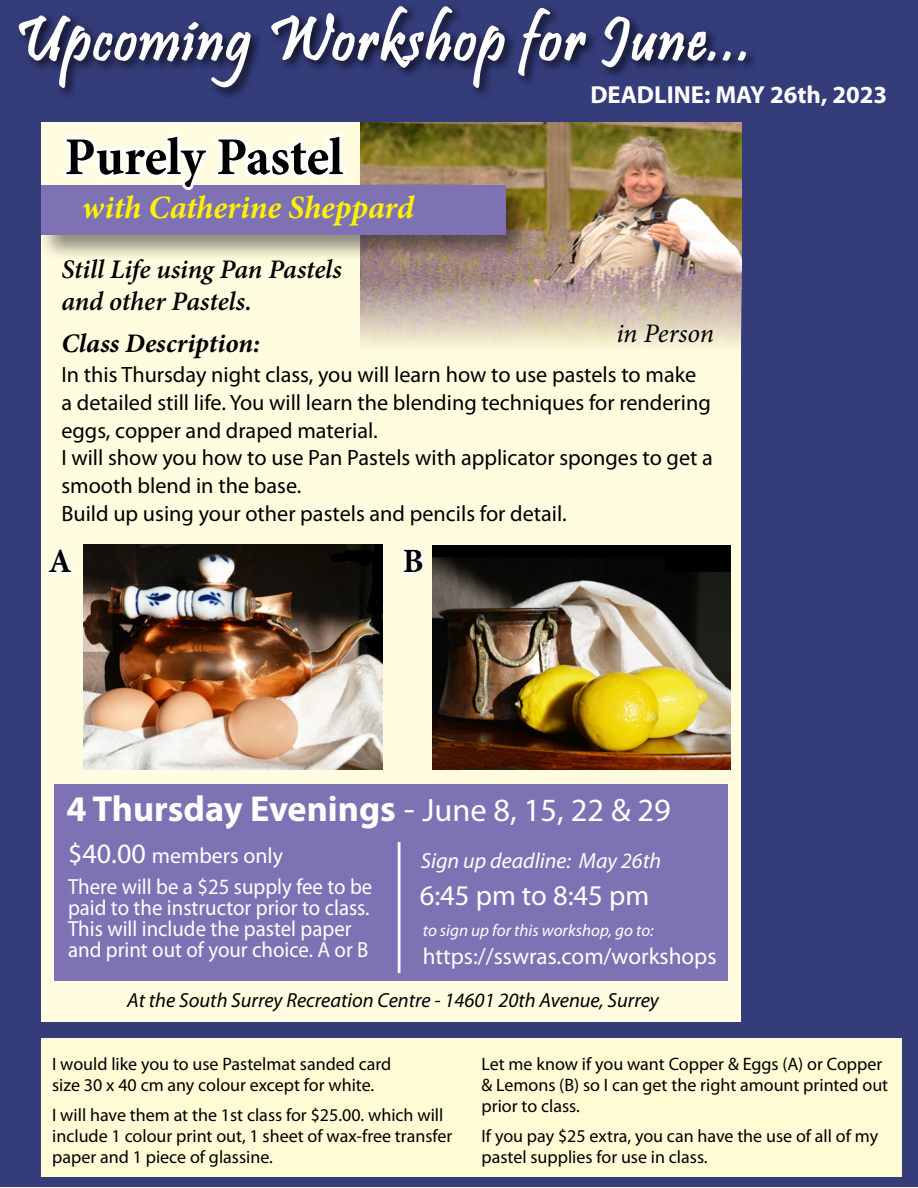
<style>
.page{position:relative;width:918px;height:1188px;background:#fff}
.page>*{position:absolute;margin:0;border:0;box-sizing:border-box;transform-origin:0 0}
.t1{font:63.6px "Pristina";letter-spacing:.04em;color:#fff}
.t2{font:700 53.1px "Minion Pro";letter-spacing:-.005em;color:#000}
.t3{font:700 36.15px "Myriad Pro";color:#fff}
.t4{font:700 34.05px "Minion Pro";color:#000}
.t5{font:italic 700 32.4px "Minion Pro";letter-spacing:-.005em;color:#fff200}
.t6{font:28.65px "Myriad Pro";color:#fff}
.t7{font:italic 600 26.85px/31.5px "Minion Pro";letter-spacing:-.01em;color:#000}
.t8{font:italic 700 26.85px "Minion Pro";letter-spacing:.005em;color:#000}
.t9{font:italic 26.85px "Minion Pro";letter-spacing:-.005em;color:#000}
.t10{font:700 24.75px "Myriad Pro";color:#fff}
.t11{font:23.1px "Myriad Pro";color:#fff}
.t12{font:22.2px/27.8px "Myriad Pro";color:#000}
.t13{font:21.9px/21.1px "Myriad Pro";color:#fff;scale:.95 1}
.t14{font:21.9px/31px "Myriad Pro";color:#fff}
.t15{font:italic 21.9px "Myriad Pro";color:#fff}
.t16{font:italic 20.4px "Myriad Pro";color:#000}
.t17{font:18px/21px "Myriad Pro";color:#000}
.t18{font:italic 16.95px "Myriad Pro";color:#fff}
.s1{font-weight:400}
.s2{font-weight:400;font-size:32.55px}
.s3{font-size:28.05px}
</style>
<div class="page">
<div style="left:0;top:0;width:918px;height:1187px;background:#343c7a"></div>
<div style="left:41px;top:122px;width:700px;height:900px;background:#fffcdf"></div>
<div style="left:55px;top:784px;width:673px;height:196px;background:#7e72b5"></div>
<img style="left:360px;top:122px;width:381px;height:225px">
<div style="left:41px;top:181px;width:492px;height:81px;background:#000;opacity:.45"></div>
<div style="left:41px;top:185px;width:465px;height:50px;background:#7e72b5"></div>
<hr style="left:398px;top:842px;width:2px;height:131px;background:#fff">
<svg style="left:61px;top:133px;width:288px;height:57px"></svg>
<img style="left:84px;top:545px;width:299px;height:224px">
<img style="left:432px;top:546px;width:298px;height:223px">
<svg style="left:47px;top:548px;width:26px;height:26px"></svg>
<svg style="left:402px;top:548px;width:22px;height:26px"></svg>
<div style="left:16px;top:3px;width:742px;height:97px;background:#000;opacity:.75"></div>
<svg style="left:18px;top:6px;width:234px;height:94px"></svg>
<svg style="left:271px;top:3px;width:235px;height:97px"></svg>
<svg style="left:517px;top:7px;width:70px;height:70px"></svg>
<svg style="left:601px;top:15px;width:116px;height:85px"></svg>
<svg style="left:724px;top:50px;width:8px;height:12px"></svg>
<svg style="left:739px;top:50px;width:8px;height:12px"></svg>
<div style="left:41px;top:1039px;width:861px;height:138px;background:#fffcd5"></div>
<p class="t1" style="left:14px;top:4px;width:739px">Upcoming Workshop for June...</p>
<p class="t10" style="left:590px;top:78px;width:298px">DEADLINE: MAY 26th, 2023</p>
<p class="t2" style="left:65px;top:120px;width:280px">Purely Pastel</p>
<p class="t5" style="left:82px;top:184px;width:334px">with Catherine Sheppard</p>
<p class="t7" style="left:61px;top:254px;width:282px">Still Life using Pan Pastels and other Pastels.</p>
<p class="t8" style="left:61px;top:324px;width:200px">Class Description:</p>
<p class="t9" style="left:616px;top:315px;width:99px">in Person</p>
<p class="t12" style="left:61px;top:360px;width:653px">In this Thursday night class, you will learn how to use pastels to make<br>a detailed still life. You will learn the blending techniques for rendering eggs, copper and draped material.<br>I will show you how to use Pan Pastels with applicator sponges to get a smooth blend in the base.<br>Build up using your other pastels and pencils for detail.</p>
<p class="t4" style="left:48px;top:537px;width:25px">A</p>
<p class="t4" style="left:403px;top:537px;width:23px">B</p>
<p class="t3" style="left:66px;top:785px;width:606px">4 Thursday Evenings <span class="s1">-</span> <span class="s2">June 8, 15, 22 &amp; 29</span></p>
<p class="t14" style="left:68px;top:840px;width:306px"><span class="s3">$40.00</span> members only<br>There will be a $25 supply fee to be</p>
<p class="t13" style="left:68px;top:897px;width:319px">paid to the instructor prior to class.<br>This will include the pastel paper and print out of your choice. A or B</p>
<p class="t15" style="left:421px;top:848px;width:242px">Sign up deadline: May 26th</p>
<p class="t6" style="left:420px;top:878px;width:231px">6:45 pm to 8:45 pm</p>
<p class="t18" style="left:423px;top:920px;width:232px">to sign up for this workshop, go to:</p>
<p class="t11" style="left:423px;top:942px;width:295px">https://sswras.com/workshops</p>
<p class="t16" style="left:127px;top:988px;width:533px">At the South Surrey Recreation Centre - 14601 20th Avenue, Surrey</p>
<p class="t17" style="left:52px;top:1053px;width:341px">I would like you to use Pastelmat sanded card size 30 x 40 cm any colour except for white.</p>
<p class="t17" style="left:52px;top:1104px;width:402px">I will have them at the 1st class for $25.00. which will include 1 colour print out, 1 sheet of wax-free transfer paper and 1 piece of glassine.</p>
<p class="t17" style="left:482px;top:1053px;width:408px">Let me know if you want Copper &amp; Eggs (A) or Copper &amp; Lemons (B) so I can get the right amount printed out prior to class.</p>
<p class="t17" style="left:482px;top:1125px;width:398px">If you pay $25 extra, you can have the use of all of my pastel supplies for use in class.</p>
</div>
